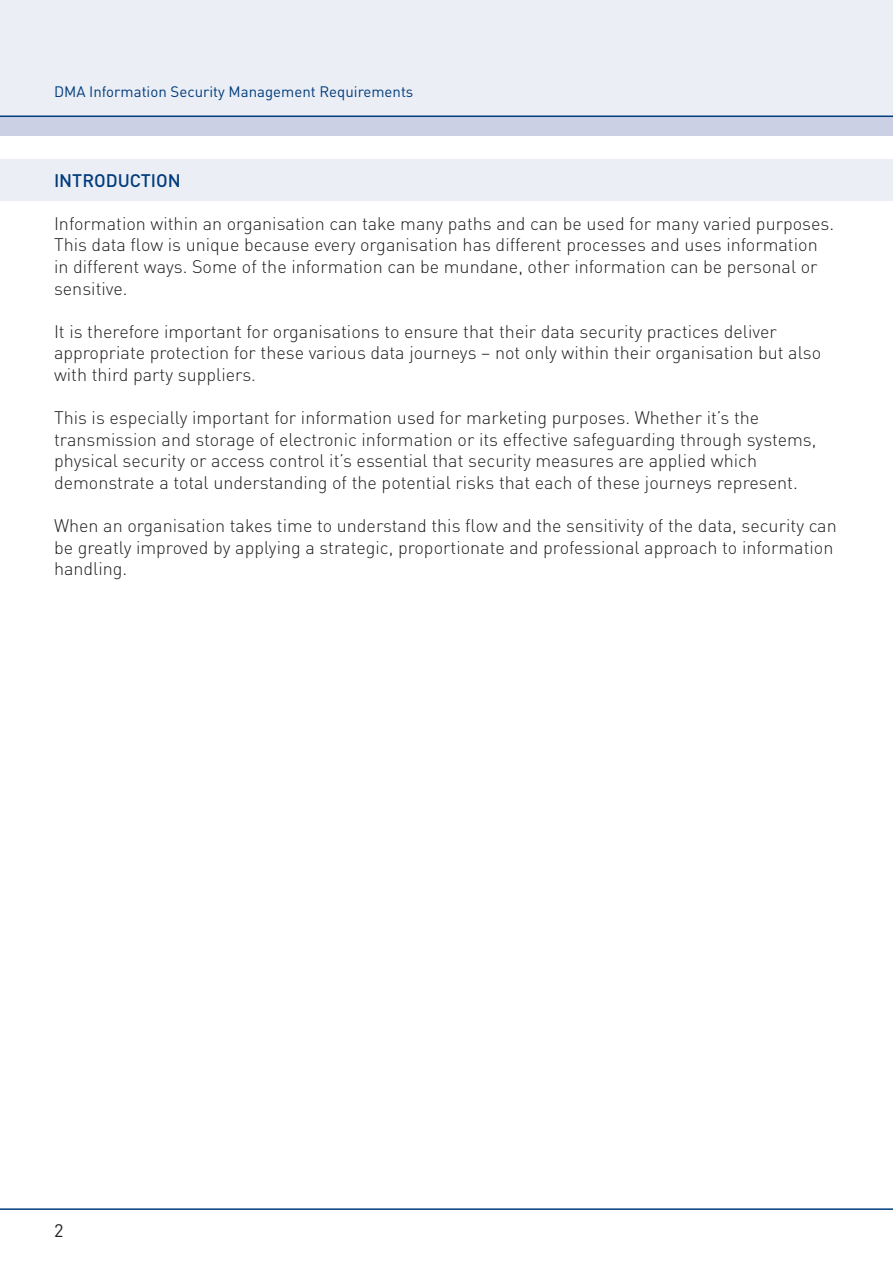
<style>
.page{position:relative;width:893px;height:1263px;background:#fff}
.page>*{position:absolute;margin:0;border:0;box-sizing:border-box;transform-origin:0 0}
.t1{font:300 18px/21.6px "DIN";color:#231f20}
.t2{font:500 18px "DIN";color:#013d7d}
.t3{font:18px "DIN";color:#231f20}
.t4{font:15px "DIN";color:#013d7d}
</style>
<div class="page">
<div style="left:0;top:116px;width:893px;height:20px;background:#cbd0e4"></div>
<div style="left:0;top:0;width:893px;height:115px;background:#ebeef5"></div>
<hr style="left:0;top:116px;width:893px;height:1px;background:#013d7d">
<hr style="left:0;top:1208px;width:893px;height:2px;background:#013d7d">
<div style="left:0;top:159px;width:893px;height:41px;background:#ebeef5"></div>
<p class="t4" style="left:54px;top:82px;width:361px">DMA Information Security Management Requirements</p>
<p class="t2" style="left:54px;top:169px;width:128px">INTRODUCTION</p>
<p class="t1" style="left:54px;top:212px;width:782px">Information within an organisation can take many paths and can be used for many varied purposes.<br>This data flow is unique because every organisation has different processes and uses information in different ways. Some of the information can be mundane, other information can be personal or sensitive.</p>
<p class="t1" style="left:54px;top:320px;width:769px">It is therefore important for organisations to ensure that their data security practices deliver appropriate protection for these various data journeys – not only within their organisation but also with third party suppliers.</p>
<p class="t1" style="left:54px;top:407px;width:764px">This is especially important for information used for marketing purposes. Whether it’s the transmission and storage of electronic information or its effective safeguarding through systems, physical security or access control it’s essential that security measures are applied which demonstrate a total understanding of the potential risks that each of these journeys represent.</p>
<p class="t1" style="left:54px;top:515px;width:784px">When an organisation takes time to understand this flow and the sensitivity of the data, security can be greatly improved by applying a strategic, proportionate and professional approach to information handling.</p>
<p class="t3" style="left:54px;top:1219px;width:11px">2</p>
</div>
